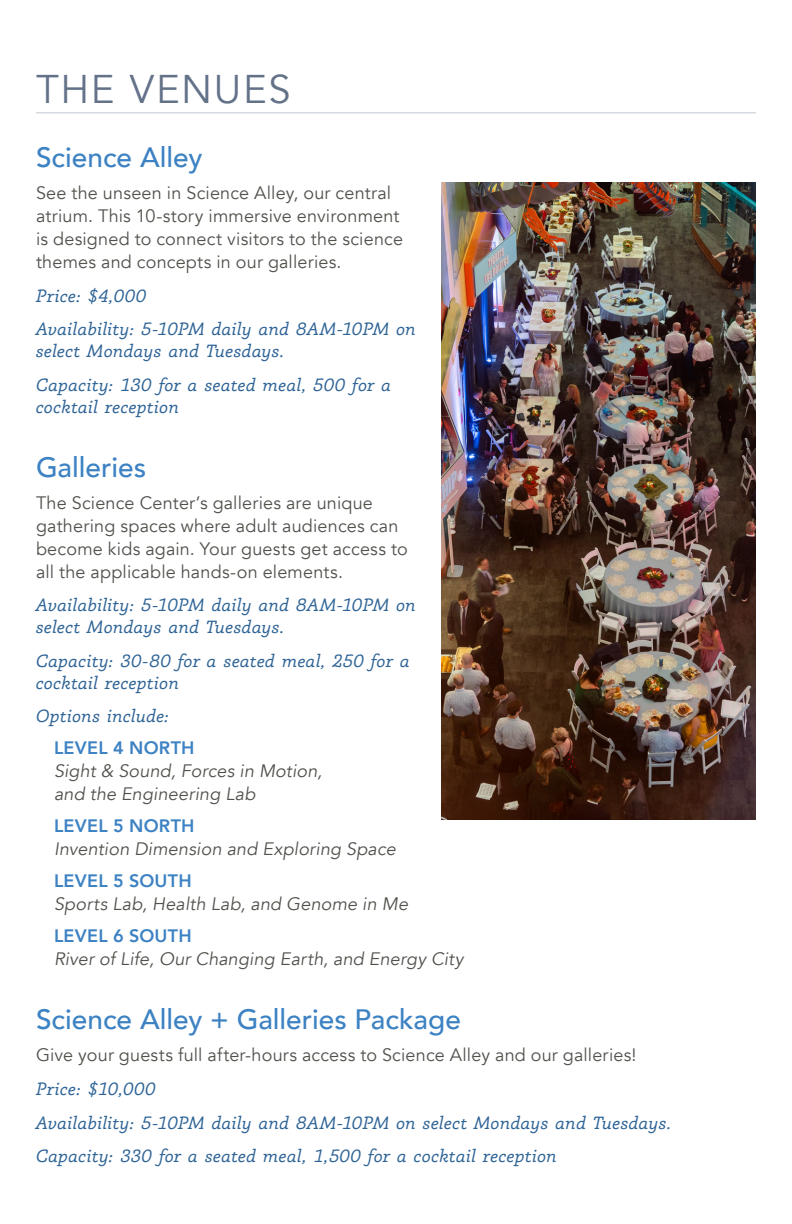
<style>
.page{position:relative;width:792px;height:1224px;background:#fff}
.page>*{position:absolute;margin:0;border:0;box-sizing:border-box;transform-origin:0 0}
.Headers{font:40px "Avenir";letter-spacing:.045em;color:#637289}
.Subheads{font:500 28px "Avenir";color:#3d82c3}
.Details{font:italic 18px/22px "Phoreus Cherokee";letter-spacing:.005em;color:#2f6496}
.Text{font:18px/23px "Avenir";letter-spacing:.01em;color:#50534c}
.Level_Galleries{font:italic 18px/23px "Avenir";letter-spacing:.01em;color:#50534c}
.Levels{font:800 18px "Avenir";letter-spacing:.015em;color:#3d82c3}
.Details-2{font:italic 18px "Phoreus Cherokee";letter-spacing:.035em;color:#2f6496}
</style>
<div class="page">
<hr style="left:36px;top:112px;width:720px;height:1px;background:#c2c8d1">
<img style="left:442px;top:183px;width:314px;height:636px">
<p class="Headers" style="left:36px;top:66px;width:256px">THE VENUES</p>
<p class="Subheads" style="left:36px;top:133px;width:168px">Science Alley</p>
<p class="Text" style="left:36px;top:182px;width:369px">See the unseen in Science Alley, our central atrium. This 10-story immersive environment is designed to connect visitors to the science themes and concepts in our galleries.</p>
<p class="Details-2" style="left:36px;top:285px;width:112px">Price: $4,000</p>
<p class="Details" style="left:36px;top:318px;width:382px">Availability: 5-10PM daily and 8AM-10PM on select Mondays and Tuesdays.</p>
<p class="Details" style="left:36px;top:374px;width:357px">Capacity: 130 for a seated meal, 500 for a cocktail reception</p>
<p class="Subheads" style="left:36px;top:443px;width:112px">Galleries</p>
<p class="Text" style="left:36px;top:492px;width:373px">The Science Center’s galleries are unique gathering spaces where adult audiences can become kids again. Your guests get access to all the applicable hands-on elements.</p>
<p class="Details" style="left:36px;top:594px;width:382px">Availability: 5-10PM daily and 8AM-10PM on select Mondays and Tuesdays.</p>
<p class="Details" style="left:36px;top:650px;width:376px">Capacity: 30-80 for a seated meal, 250 for a cocktail reception</p>
<p class="Details" style="left:36px;top:705px;width:135px">Options include:</p>
<p class="Levels" style="left:54px;top:734px;width:142px">LEVEL 4 NORTH</p>
<p class="Level_Galleries" style="left:54px;top:760px;width:270px">Sight &amp; Sound, Forces in Motion, and the Engineering Lab</p>
<p class="Levels" style="left:54px;top:812px;width:142px">LEVEL 5 NORTH</p>
<p class="Level_Galleries" style="left:54px;top:838px;width:343px">Invention Dimension and Exploring Space</p>
<p class="Levels" style="left:54px;top:867px;width:139px">LEVEL 5 SOUTH</p>
<p class="Level_Galleries" style="left:54px;top:893px;width:356px">Sports Lab, Health Lab, and Genome in Me</p>
<p class="Levels" style="left:54px;top:922px;width:139px">LEVEL 6 SOUTH</p>
<p class="Level_Galleries" style="left:54px;top:948px;width:411px">River of Life, Our Changing Earth, and Energy City</p>
<p class="Subheads" style="left:36px;top:996px;width:426px">Science Alley + Galleries Package</p>
<p class="Text" style="left:36px;top:1044px;width:602px">Give your guests full after-hours access to Science Alley and our galleries!</p>
<p class="Details-2" style="left:36px;top:1078px;width:121px">Price: $10,000</p>
<p class="Details" style="left:36px;top:1111px;width:637px">Availability: 5-10PM daily and 8AM-10PM on select Mondays and Tuesdays.</p>
<p class="Details" style="left:36px;top:1145px;width:523px">Capacity: 330 for a seated meal, 1,500 for a cocktail reception</p>
</div>
